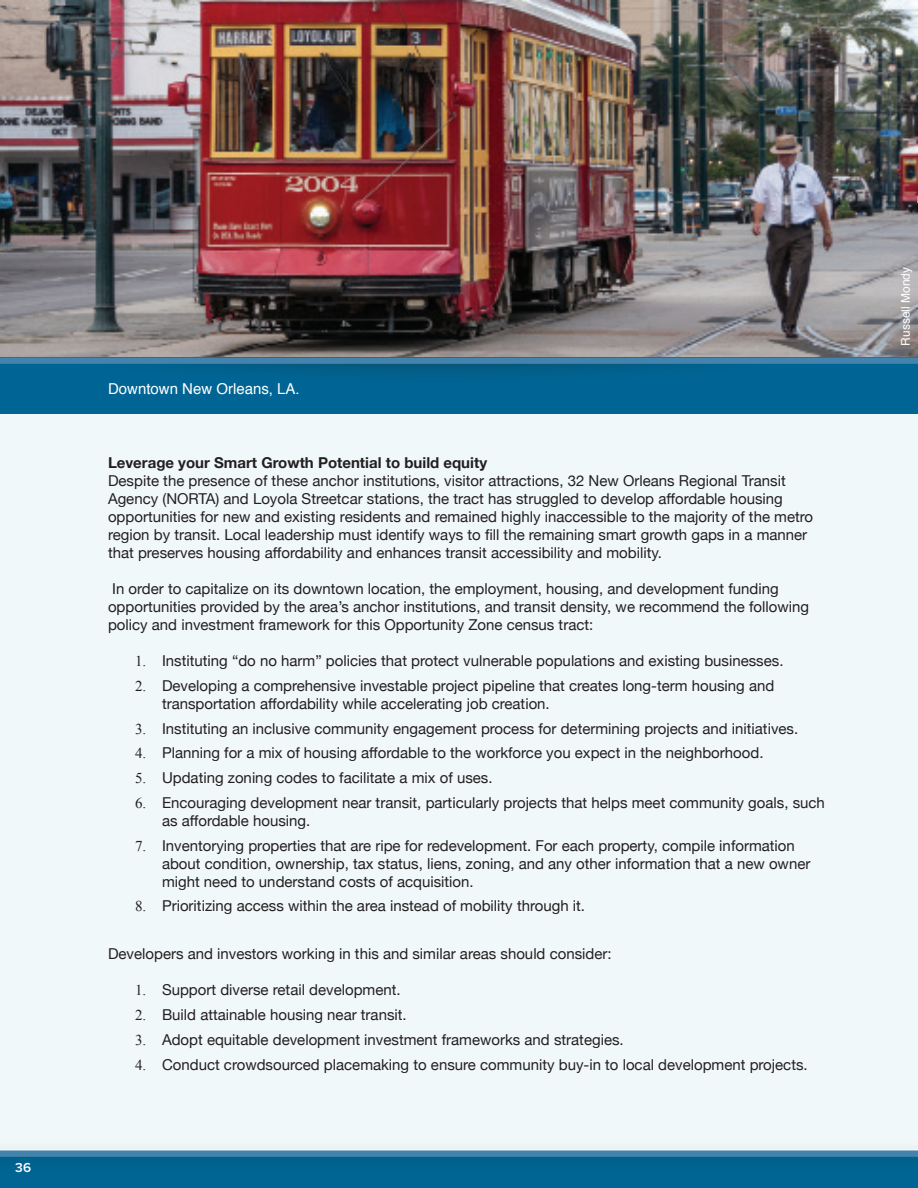
<style>
.page{position:relative;width:918px;height:1188px;background:#fff}
.page>*{position:absolute;margin:0;border:0;box-sizing:border-box;transform-origin:0 0}
.t1{font:15px/18px "Helvetica Neue";color:#231f20}
.t2{font:700 15px "Helvetica Neue";color:#231f20}
.t3{font:15px "Helvetica";color:#fff}
.t4{font:600 13.5px "Proxima Nova";color:#fff}
.t5{font:12px "Helvetica";color:#fff}
.s1{font-family:"Times New Roman"}
</style>
<div class="page">
<div style="left:0;top:0;width:918px;height:1149px;background:#f1f8f9"></div>
<img style="left:0;top:0;width:918px;height:357px">
<div style="left:0;top:358px;width:918px;height:56px;background:#006594"></div>
<div style="left:0;top:358px;width:918px;height:27px;background:#231f20;opacity:.5"></div>
<svg style="left:0;top:357px;width:918px;height:7px;background:#3d7fa7"></svg>
<div style="left:0;top:1151px;width:918px;height:37px;background:#006594"></div>
<div style="left:0;top:1139px;width:918px;height:37px;background:#231f20;opacity:.15"></div>
<svg style="left:0;top:1150px;width:918px;height:7px;background:#4e8ab0"></svg>
<p class="t4" style="left:15px;top:1157px;width:17px">36</p>
<p class="t3" style="left:108px;top:377px;width:193px">Downtown New Orleans, LA.</p>
<p class="t2" style="left:108px;top:451px;width:381px">Leverage your Smart Growth Potential to build equity</p>
<p class="t1" style="left:108px;top:473px;width:707px">Despite the presence of these anchor institutions, visitor attractions, 32 New Orleans Regional Transit Agency (NORTA) and Loyola Streetcar stations, the tract has struggled to develop affordable housing opportunities for new and existing residents and remained highly inaccessible to the majority of the metro region by transit. Local leadership must identify ways to fill the remaining smart growth gaps in a manner that preserves housing affordability and enhances transit accessibility and mobility.</p>
<p class="t1" style="left:108px;top:581px;width:702px">In order to capitalize on its downtown location, the employment, housing, and development funding opportunities provided by the area’s anchor institutions, and transit density, we recommend the following policy and investment framework for this Opportunity Zone census tract:</p>
<p class="t1" style="left:135px;top:653px;width:654px"><span class="s1">1.</span> Instituting “do no harm” policies that protect vulnerable populations and existing businesses.  </p>
<p class="t1" style="left:162px;top:677px;width:614px;text-indent:-27px"><span class="s1">2.</span> Developing a comprehensive investable project pipeline that creates long-term housing and transportation affordability while accelerating job creation.</p>
<p class="t1" style="left:135px;top:720px;width:669px"><span class="s1">3.</span> Instituting an inclusive community engagement process for determining projects and initiatives.  </p>
<p class="t1" style="left:135px;top:745px;width:630px"><span class="s1">4.</span> Planning for a mix of housing affordable to the workforce you expect in the neighborhood.</p>
<p class="t1" style="left:135px;top:770px;width:359px"><span class="s1">5.</span> Updating zoning codes to facilitate a mix of uses.</p>
<p class="t1" style="left:162px;top:794px;width:664px;text-indent:-27px"><span class="s1">6.</span> Encouraging development near transit, particularly projects that helps meet community goals, such as affordable housing.</p>
<p class="t1" style="left:162px;top:837px;width:650px;text-indent:-27px"><span class="s1">7.</span> Inventorying properties that are ripe for redevelopment. For each property, compile information about condition, ownership, tax status, liens, zoning, and any other information that a new owner might need to understand costs of acquisition.</p>
<p class="t1" style="left:135px;top:898px;width:452px"><span class="s1">8.</span> Prioritizing access within the area instead of mobility through it.</p>
<p class="t1" style="left:108px;top:946px;width:505px">Developers and investors working in this and similar areas should consider:</p>
<p class="t1" style="left:135px;top:982px;width:267px"><span class="s1">1.</span> Support diverse retail development.</p>
<p class="t1" style="left:135px;top:1007px;width:273px"><span class="s1">2.</span> Build attainable housing near transit.</p>
<p class="t1" style="left:135px;top:1031px;width:490px"><span class="s1">3.</span> Adopt equitable development investment frameworks and strategies.</p>
<p class="t1" style="left:135px;top:1056px;width:674px"><span class="s1">4.</span> Conduct crowdsourced placemaking to ensure community buy-in to local development projects.</p>
<p class="t5" style="left:896px;top:346px;width:80px;rotate:-90deg">Russell Mondy</p>
</div>
